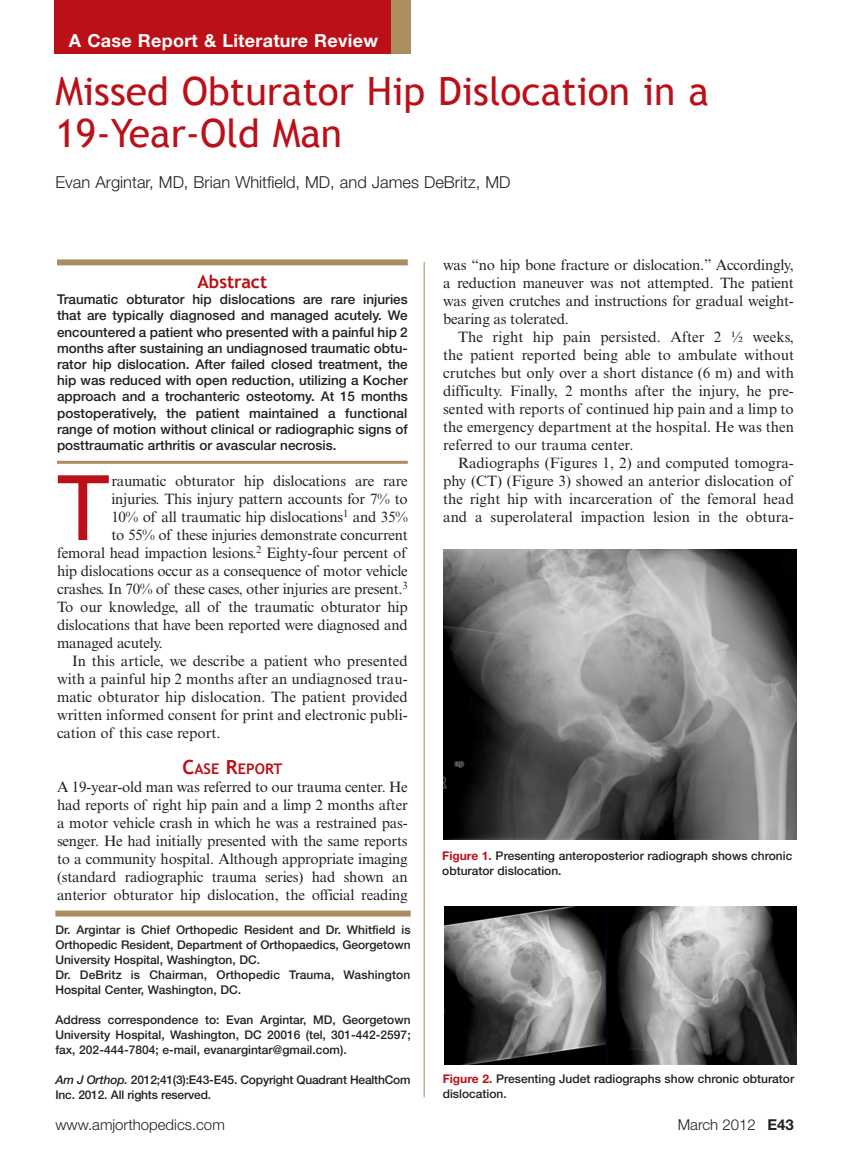
<style>
.page{position:relative;width:851px;height:1161px;background:#fff}
.page>*{position:absolute;margin:0;border:0;box-sizing:border-box;transform-origin:0 0}
.t1{font:90.45px "Trebuchet MS";color:#bb1018}
.t2{font:39px/42px "Trebuchet MS";color:#bb1018}
.t3{font:700 18px "Helvetica Neue LT Std";letter-spacing:.015em;color:#fff}
.abs_hd_with_rule_abo{font:700 18px "Trebuchet MS";color:#bb1018}
.by{font:300 16.5px "Helvetica Neue LT Std";color:#231f20}
.text_1{font:15px/18px "Times New Roman MT Std";letter-spacing:-.015em;color:#231f20;text-align:justify}
.text_2{font:15px/18px "Times New Roman MT Std";color:#231f20;text-align:justify}
.t4{font:300 15px "Helvetica Neue LT Std";color:#231f20}
.hd1{font:700 14.7px "Trebuchet MS";color:#bb1018}
.abs_text{font:500 13.5px/16.2px "Helvetica Neue LT Std";color:#231f20;text-align:justify}
.bio{font:500 12px/15px "Helvetica Neue LT Std";color:#231f20}
.fig{font:500 12px/15px "Helvetica Neue LT Std";color:#231f20}
.bio_with_rule_above{font:500 12px/15px "Helvetica Neue LT Std";color:#231f20;text-align:justify}
.s1{font-size:19.5px}
.s2{font-style:italic}
.s3{font-weight:700;color:#bb1018}
.s4{font-weight:700}
</style>
<div class="page">
<div style="left:54px;top:0;width:339px;height:54px;background:#bb1018"></div>
<div style="left:391px;top:0;width:20px;height:54px;background:#ab8d60"></div>
<div style="left:57px;top:259px;width:351px;height:6px;background:#ab8d60"></div>
<hr style="left:57px;top:461px;width:351px;height:3px;background:#ab8d60">
<div style="left:55px;top:911px;width:355px;height:6px;background:#ab8d60"></div>
<hr style="left:424px;top:262px;width:1px;height:835px;background:#ab8d60">
<img style="left:444px;top:550px;width:352px;height:289px">
<img style="left:444px;top:906px;width:352px;height:158px">
<p class="t3" style="left:69px;top:29px;width:310px">A Case Report &amp; Literature Review</p>
<p class="t2" style="left:56px;top:71px;width:655px">Missed Obturator Hip Dislocation in a<br>19-Year-Old Man</p>
<p class="by" style="left:56px;top:172px;width:456px">Evan Argintar, MD, Brian Whitfield, MD, and James DeBritz, MD</p>
<p class="abs_hd_with_rule_abo" style="left:197px;top:270px;width:71px">Abstract</p>
<p class="abs_text" style="left:57px;top:291px;width:352px">Traumatic obturator hip dislocations are rare injuries that are typically diagnosed and managed acutely. We encountered a patient who presented with a painful hip 2 months after sustaining an undiagnosed traumatic obtu&shy;rator hip dislocation. After failed closed treatment, the hip was reduced with open reduction, utilizing a Kocher approach and a trochanteric osteotomy. At 15 months postoperatively, the patient maintained a functional range of motion without clinical or radiographic signs of posttraumatic arthritis or avascular necrosis.</p>
<p class="t1" style="left:57px;top:455px;width:54px">T</p>
<p class="text_1" style="left:111px;top:472px;width:298px">raumatic obturator hip dislocations are rare</p>
<p class="text_1" style="left:111px;top:490px;width:298px">injuries. This injury pattern accounts for 7% to</p>
<p class="text_1" style="left:111px;top:508px;width:298px">10% of all traumatic hip dislocations<sup>1</sup> and 35%</p>
<p class="text_1" style="left:111px;top:526px;width:298px">to 55% of these injuries demonstrate concurrent</p>
<p class="text_1" style="left:57px;top:544px;width:351px">femoral head impaction lesions.<sup>2</sup> Eighty-four percent of</p>
<p class="text_1" style="left:57px;top:562px;width:352px">hip dislocations occur as a consequence of motor vehicle</p>
<p class="text_1" style="left:57px;top:580px;width:352px">crashes. In 70% of these cases, other injuries are present.<sup>3</sup></p>
<p class="text_1" style="left:57px;top:598px;width:352px">To our knowledge, all of the traumatic obturator hip</p>
<p class="text_1" style="left:57px;top:616px;width:352px">dislocations that have been reported were diagnosed and</p>
<p class="text_1" style="left:57px;top:634px;width:107px">managed acutely.</p>
<p class="text_2" style="left:57px;top:652px;width:352px;text-indent:15px">In this article, we describe a patient who presented with a painful hip 2 months after an undiagnosed trau&shy;matic obturator hip dislocation. The patient provided written informed consent for print and electronic publi&shy;cation of this case report.</p>
<p class="hd1" style="left:182px;top:760px;width:101px"><span class="s1">C</span>ASE <span class="s1">R</span>EPORT</p>
<p class="text_1" style="left:57px;top:778px;width:352px">A 19-year-old man was referred to our trauma center. He had reports of right hip pain and a limp 2 months after a motor vehicle crash in which he was a restrained pas&shy;senger. He had initially presented with the same reports to a community hospital. Although appropriate imaging (standard radiographic trauma series) had shown an anterior obturator hip dislocation, the official reading</p>
<p class="bio_with_rule_above" style="left:55px;top:922px;width:357px">Dr. Argintar is Chief Orthopedic Resident and Dr. Whitfield is Orthopedic Resident, Department of Orthopaedics, Georgetown University Hospital, Washington, DC.</p>
<p class="bio" style="left:55px;top:967px;width:356px">Dr. DeBritz is Chairman, Orthopedic Trauma, Washington<br>Hospital Center, Washington, DC.</p>
<p class="bio" style="left:55px;top:1012px;width:357px;text-align:justify">Address correspondence to: Evan Argintar, MD, Georgetown University Hospital, Washington, DC 20016 (tel, 301-442-2597; fax, 202-444-7804; e-mail, evanargintar@gmail.com).</p>
<p class="bio" style="left:55px;top:1072px;width:357px"><span class="s2">Am J Orthop.</span> 2012;41(3):E43-E45. Copyright Quadrant HealthCom<br>Inc. 2012. All rights reserved.</p>
<p class="text_1" style="left:443px;top:256px;width:352px">was “no hip bone fracture or dislocation.” Accordingly, a reduction maneuver was not attempted. The patient was given crutches and instructions for gradual weight&shy;bearing as tolerated.</p>
<p class="text_2" style="left:443px;top:328px;width:352px;text-indent:15px">The right hip pain persisted. After 2 ½ weeks, the patient reported being able to ambulate without crutches but only over a short distance (6 m) and with difficulty. Finally, 2 months after the injury, he pre&shy;sented with reports of continued hip pain and a limp to the emergency department at the hospital. He was then referred to our trauma center.</p>
<p class="text_2" style="left:443px;top:454px;width:352px;text-indent:15px">Radiographs (Figures 1, 2) and computed tomogra&shy;phy (CT) (Figure 3) showed an anterior dislocation of the right hip with incarceration of the femoral head and a superolateral impaction lesion in the obtura-</p>
<p class="fig" style="left:442px;top:848px;width:351px"><span class="s3">Figure 1.</span> Presenting anteroposterior radiograph shows chronic obturator dislocation.</p>
<p class="fig" style="left:442px;top:1071px;width:353px"><span class="s3">Figure 2.</span> Presenting Judet radiographs show chronic obturator dislocation.</p>
<p class="t4" style="left:56px;top:1115px;width:171px">www.amjorthopedics.com</p>
<p class="t4" style="left:677px;top:1115px;width:118px">March 2012 <span class="s4">E43</span></p>
</div>
